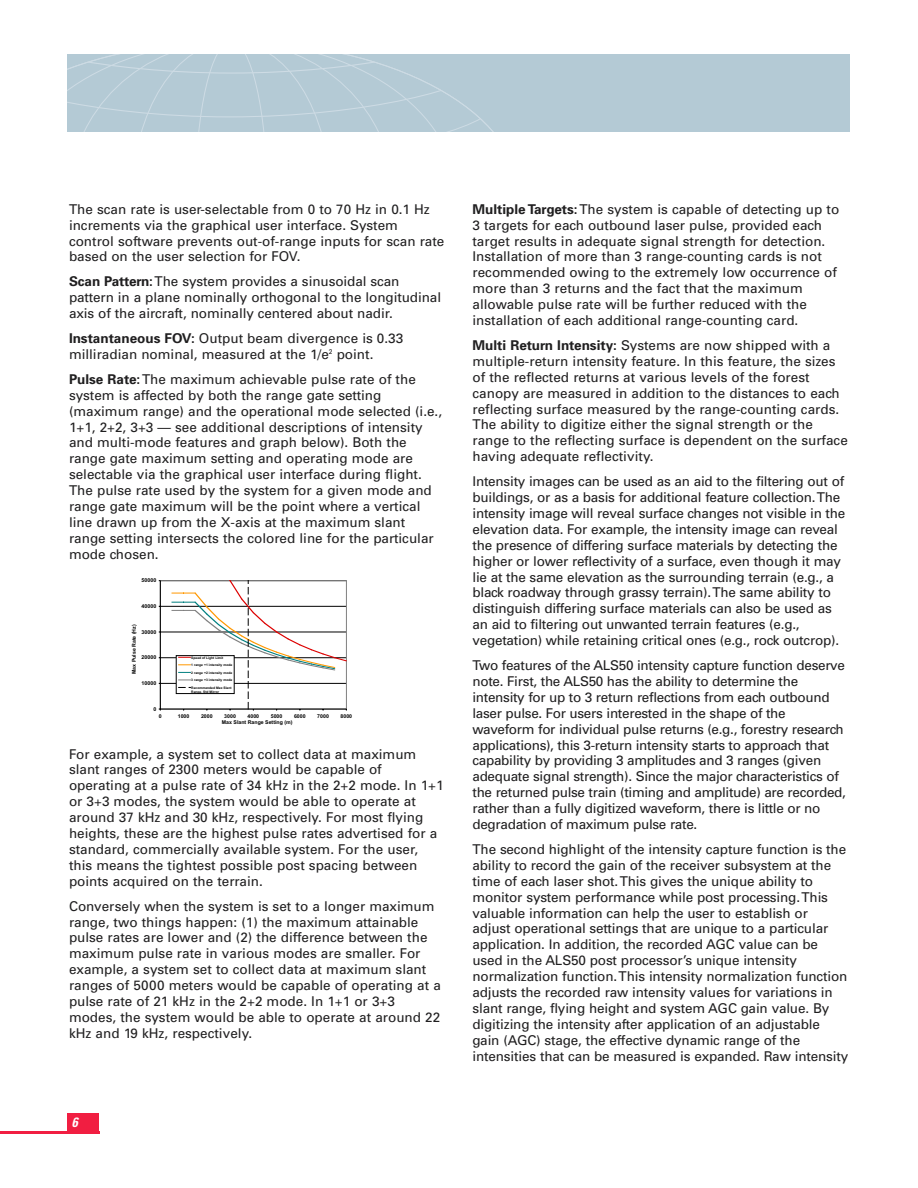
<style>
.page{position:relative;width:918px;height:1188px;background:#fff}
.page>*{position:absolute;margin:0;border:0;box-sizing:border-box;transform-origin:0 0}
.t1{font:13.5px/15.9px "Univers";color:#201f20}
.t2{font:13.5px/15.9px "Univers";letter-spacing:-.02em;color:#201f20}
.t3{font:italic 700 condensed 13.5px "Univers";color:#fff}
.t4{font:5.25px "Arial Bold MS";color:#000}
.t5{font:3.3px/3.6px "Arial Bold MS";color:#000}
.s1{font-weight:700}
</style>
<div class="page">
<div style="left:68px;top:54px;width:782px;height:77px;background:#b4cad5"></div>
<svg style="left:68px;top:54px;width:425px;height:77px"></svg>
<hr style="left:0;top:1131px;width:99px;height:3px;background:#f11e41">
<div style="left:68px;top:1114px;width:31px;height:20px;background:#f11e41"></div>
<hr style="left:160px;top:683px;width:186px;height:1px;background:#000">
<hr style="left:160px;top:657px;width:186px;height:1px;background:#000">
<hr style="left:160px;top:632px;width:186px;height:1px;background:#000">
<hr style="left:160px;top:606px;width:186px;height:1px;background:#000">
<hr style="left:160px;top:580px;width:186px;height:1px;background:#000">
<hr style="left:160px;top:581px;width:1px;height:128px;background:#000">
<hr style="left:160px;top:709px;width:186px;height:1px;background:#000">
<svg style="left:172px;top:581px;width:175px;height:130px"></svg>
<p class="t1" style="left:69px;top:202px;width:377px">The scan rate is user-selectable from 0 to 70 Hz in 0.1 Hz increments via the graphical user interface. System control software prevents out-of-range inputs for scan rate based on the user selection for FOV.</p>
<p class="t1" style="left:69px;top:275px;width:374px"><span class="s1">Scan Pattern:</span>The system provides a sinusoidal scan pattern in a plane nominally orthogonal to the longitudinal axis of the aircraft, nominally centered about nadir.</p>
<p class="t1" style="left:69px;top:332px;width:336px"><span class="s1">Instantaneous FOV:</span> Output beam divergence is 0.33 milliradian nominal, measured at the 1/e<sup>2</sup> point.</p>
<p class="t1" style="left:69px;top:372px;width:375px"><span class="s1">Pulse Rate:</span>The maximum achievable pulse rate of the system is affected by both the range gate setting (maximum range) and the operational mode selected (i.e., 1+1, 2+2, 3+3 — see additional descriptions of intensity and multi-mode features and graph below). Both the range gate maximum setting and operating mode are selectable via the graphical user interface during flight.<br>The pulse rate used by the system for a given mode and range gate maximum will be the point where a vertical line drawn up from the X-axis at the maximum slant range setting intersects the colored line for the particular mode chosen.</p>
<p class="t4" style="left:142px;top:579px;width:16px">50000</p>
<p class="t4" style="left:142px;top:604px;width:16px">40000</p>
<p class="t4" style="left:132px;top:674px;width:51px;rotate:-90deg">Max Pulse Rate (Hz)</p>
<p class="t4" style="left:142px;top:630px;width:16px">30000</p>
<p class="t4" style="left:142px;top:656px;width:16px">20000</p>
<p class="t4" style="left:142px;top:681px;width:16px">10000</p>
<p class="t4" style="left:153px;top:707px;width:4px">0</p>
<p class="t5" style="left:191px;top:656px;width:33px">Speed of Light Limit</p>
<p class="t5" style="left:191px;top:664px;width:42px">1 range +1 intensity mode</p>
<p class="t5" style="left:191px;top:671px;width:42px">2 range +2 intensity mode</p>
<p class="t5" style="left:191px;top:679px;width:42px">3 range +3 intensity mode</p>
<p class="t5" style="left:191px;top:686px;width:42px">Recommended Max Slant<br>Range, Std Mirror</p>
<p class="t4" style="left:159px;top:714px;width:4px">0</p>
<p class="t4" style="left:178px;top:714px;width:13px">1000</p>
<p class="t4" style="left:201px;top:714px;width:13px">2000</p>
<p class="t4" style="left:224px;top:714px;width:13px">3000</p>
<p class="t4" style="left:248px;top:714px;width:13px">4000</p>
<p class="t4" style="left:271px;top:714px;width:13px">5000</p>
<p class="t4" style="left:294px;top:714px;width:13px">6000</p>
<p class="t4" style="left:317px;top:714px;width:13px">7000</p>
<p class="t4" style="left:341px;top:714px;width:13px">8000</p>
<p class="t4" style="left:222px;top:720px;width:72px">Max Slant Range Setting (m)</p>
<p class="t1" style="left:69px;top:747px;width:376px">For example, a system set to collect data at maximum slant ranges of 2300 meters would be capable of operating at a pulse rate of 34 kHz in the 2+2 mode. In 1+1 or 3+3 modes, the system would be able to operate at around 37 kHz and 30 kHz, respectively. For most flying heights, these are the highest pulse rates advertised for a standard, commercially available system. For the user, this means the tightest possible post spacing between points acquired on the terrain.</p>
<p class="t1" style="left:69px;top:899px;width:373px">Conversely when the system is set to a longer maximum range, two things happen: (1) the maximum attainable pulse rates are lower and (2) the difference between the maximum pulse rate in various modes are smaller. For example, a system set to collect data at maximum slant ranges of 5000 meters would be capable of operating at a pulse rate of 21 kHz in the 2+2 mode. In 1+1 or 3+3 modes, the system would be able to operate at around 22 kHz and 19 kHz, respectively.</p>
<p class="t3" style="left:72px;top:1118px;width:7px">6</p>
<p class="t1" style="left:473px;top:202px;width:368px"><span class="s1">Multiple Targets:</span>The system is capable of detecting up to 3 targets for each outbound laser pulse, provided each target results in adequate signal strength for detection.<br>Installation of more than 3 range-counting cards is not recommended owing to the extremely low occurrence of more than 3 returns and the fact that the maximum allowable pulse rate will be further reduced with the installation of each additional range-counting card.</p>
<p class="t1" style="left:473px;top:338px;width:377px"><span class="s1">Multi Return Intensity:</span> Systems are now shipped with a multiple-return intensity feature. In this feature, the sizes of the reflected returns at various levels of the forest canopy are measured in addition to the distances to each reflecting surface measured by the range-counting cards.<br>The ability to digitize either the signal strength or the range to the reflecting surface is dependent on the surface having adequate reflectivity.</p>
<p class="t1" style="left:473px;top:475px;width:374px">Intensity images can be used as an aid to the filtering out of buildings, or as a basis for additional feature collection. The intensity image will reveal surface changes not visible in the elevation data. For example, the intensity image can reveal the presence of differing surface materials by detecting the higher or lower reflectivity of a surface, even though it may lie at the same elevation as the surrounding terrain (e.g., a black roadway through grassy terrain). The same ability to distinguish differing surface materials can also be used as an aid to filtering out unwanted terrain features (e.g., vegetation) while retaining critical ones (e.g., rock outcrop).</p>
<p class="t2" style="left:473px;top:659px;width:375px">Two features of the ALS50 intensity capture function deserve note. First, the ALS50 has the ability to determine the intensity for up to 3 return reflections from each outbound laser pulse. For users interested in the shape of the waveform for individual pulse returns (e.g., forestry research applications), this 3-return intensity starts to approach that capability by providing 3 amplitudes and 3 ranges (given adequate signal strength). Since the major characteristics of the returned pulse train (timing and amplitude) are recorded, rather than a fully digitized waveform, there is little or no degradation of maximum pulse rate.</p>
<p class="t1" style="left:473px;top:842px;width:377px">The second highlight of the intensity capture function is the ability to record the gain of the receiver subsystem at the time of each laser shot. This gives the unique ability to monitor system performance while post processing. This valuable information can help the user to establish or adjust operational settings that are unique to a particular application. In addition, the recorded AGC value can be used in the ALS50 post processor’s unique intensity normalization function. This intensity normalization function adjusts the recorded raw intensity values for variations in slant range, flying height and system AGC gain value. By digitizing the intensity after application of an adjustable gain (AGC) stage, the effective dynamic range of the intensities that can be measured is expanded. Raw intensity</p>
</div>
